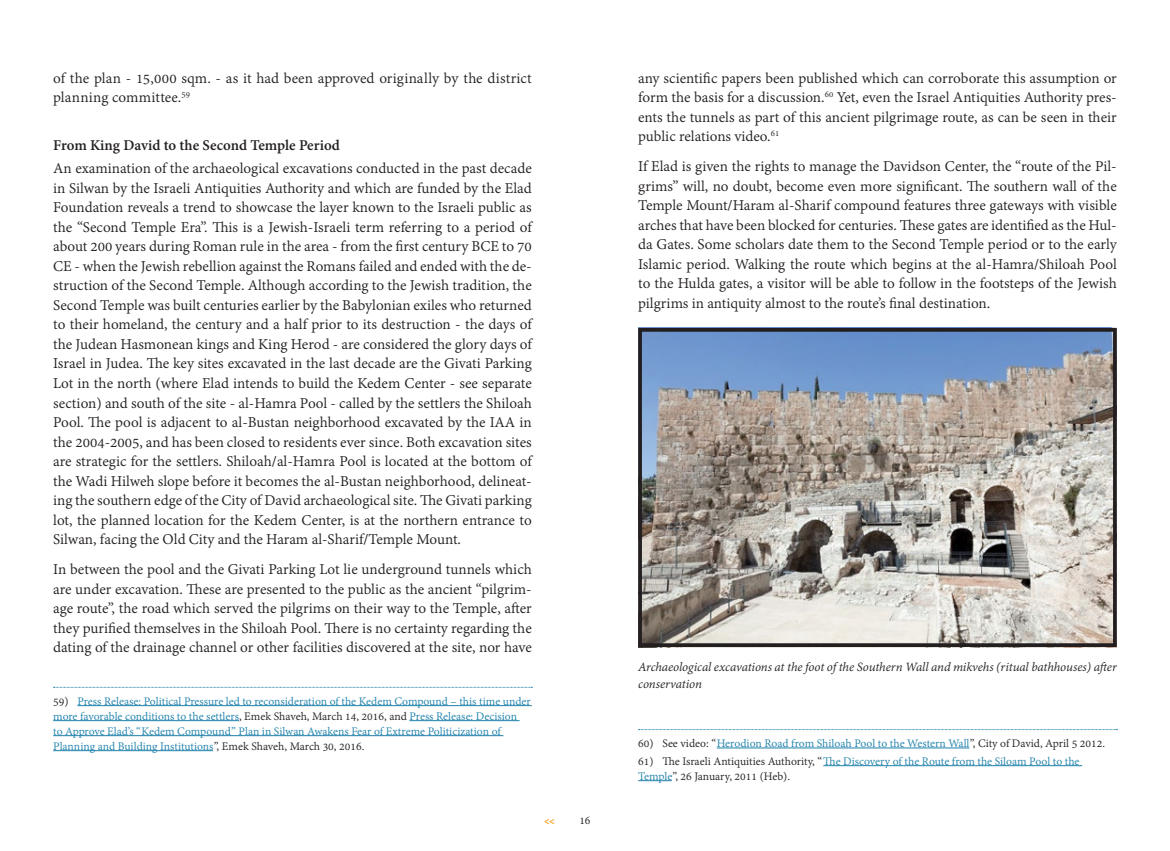
<style>
.page{position:relative;width:1170px;height:851px;background:#fff}
.page>*{position:absolute;margin:0;border:0;box-sizing:border-box;transform-origin:0 0}
.Body{font:16.25px/19.5px "Adobe Devanagari";color:#231f20;text-align:justify}
.Body-2{font:700 16.25px "Adobe Devanagari";color:#231f20}
.Pic_Captions{font:italic 13.75px/16.5px "Adobe Devanagari";letter-spacing:-.005em;color:#231f20}
.Footnotes{font:12.5px/15px "Adobe Devanagari";color:#1e81ab}
.Footnotes-2{font:12.5px/15px "Adobe Devanagari";color:#231f20}
.t1{font:12.5px "Fb Shefa";color:#ed9e18}
.s1{color:#231f20}
.s2{color:#1e81ab}
</style>
<div class="page">
<svg style="left:638px;top:729px;width:479px;height:1px"></svg>
<hr style="left:716px;top:747px;width:253px;height:1px;background:#1e81ab">
<hr style="left:823px;top:765px;width:258px;height:1px;background:#1e81ab">
<hr style="left:638px;top:780px;width:33px;height:1px;background:#1e81ab">
<svg style="left:53px;top:686px;width:479px;height:1px"></svg>
<hr style="left:77px;top:705px;width:454px;height:1px;background:#1e81ab">
<hr style="left:53px;top:720px;width:186px;height:1px;background:#1e81ab">
<hr style="left:409px;top:720px;width:110px;height:1px;background:#1e81ab">
<hr style="left:53px;top:735px;width:450px;height:1px;background:#1e81ab">
<hr style="left:53px;top:750px;width:160px;height:1px;background:#1e81ab">
<img style="left:643px;top:333px;width:468px;height:309px">
<div style="left:638px;top:328px;width:478px;height:319px;border:4px solid #231f20"></div>
<p class="Body" style="left:53px;top:69px;width:480px">of the plan - 15,000 sqm. - as it had been approved originally by the district planning committee.<sup>59</sup></p>
<p class="Body-2" style="left:53px;top:136px;width:288px">From King David to the Second Temple Period</p>
<p class="Body" style="left:53px;top:160px;width:480px">An examination of the archaeological excavations conducted in the past decade in Silwan by the Israeli Antiquities Authority and which are funded by the Elad Foundation reveals a trend to showcase the layer known to the Israeli public as the “Second Temple Era”. This is a Jewish-Israeli term referring to a period of about 200 years during Roman rule in the area - from the first century BCE to 70<br>CE - when the Jewish rebellion against the Romans failed and ended with the de&shy;struction of the Second Temple. Although according to the Jewish tradition, the Second Temple was built centuries earlier by the Babylonian exiles who returned to their homeland, the century and a half prior to its destruction - the days of the Judean Hasmonean kings and King Herod - are considered the glory days of Israel in Judea. The key sites excavated in the last decade are the Givati Parking Lot in the north (where Elad intends to build the Kedem Center - see separate section) and south of the site - al-Hamra Pool - called by the settlers the Shiloah Pool. The pool is adjacent to al-Bustan neighborhood excavated by the IAA in the 2004-2005, and has been closed to residents ever since. Both excavation sites are strategic for the settlers. Shiloah/al-Hamra Pool is located at the bottom of the Wadi Hilweh slope before it becomes the al-Bustan neighborhood, delineat&shy;ing the southern edge of the City of David archaeological site. The Givati parking lot, the planned location for the Kedem Center, is at the northern entrance to Silwan, facing the Old City and the Haram al-Sharif/Temple Mount.</p>
<p class="Body" style="left:53px;top:561px;width:480px">In between the pool and the Givati Parking Lot lie underground tunnels which are under excavation. These are presented to the public as the ancient “pilgrim&shy;age route”, the road which served the pilgrims on their way to the Temple, after they purified themselves in the Shiloah Pool. There is no certainty regarding the dating of the drainage channel or other facilities discovered at the site, nor have</p>
<p class="Footnotes" style="left:53px;top:694px;width:479px"><span class="s1">59)</span> Press Release: Political Pressure led to reconsideration of the Kedem Compound – this time under more favorable conditions to the settlers<span class="s1">, Emek Shaveh, March 14, 2016, and</span> Press Release: Decision<br>to Approve Elad’s “Kedem Compound” Plan in Silwan Awakens Fear of Extreme Politicization of Planning and Building Institutions<span class="s1">”, Emek Shaveh, March 30, 2016.</span></p>
<p class="t1" style="left:544px;top:814px;width:12px">&gt;&gt;</p>
<p class="Footnotes-2" style="left:579px;top:813px;width:12px">16</p>
<p class="Body" style="left:638px;top:69px;width:480px">any scientific papers been published which can corroborate this assumption or form the basis for a discussion.<sup>60</sup> Yet, even the Israel Antiquities Authority pres&shy;ents the tunnels as part of this ancient pilgrimage route, as can be seen in their public relations video.<sup>61</sup></p>
<p class="Body" style="left:638px;top:158px;width:480px">If Elad is given the rights to manage the Davidson Center, the “route of the Pil&shy;grims” will, no doubt, become even more significant. The southern wall of the Temple Mount/Haram al-Sharif compound features three gateways with visible arches that have been blocked for centuries. These gates are identified as the Hul&shy;da Gates. Some scholars date them to the Second Temple period or to the early Islamic period. Walking the route which begins at the al-Hamra/Shiloah Pool to the Hulda gates, a visitor will be able to follow in the footsteps of the Jewish pilgrims in antiquity almost to the route’s final destination.</p>
<p class="Pic_Captions" style="left:638px;top:660px;width:480px">Archaeological excavations at the foot of the Southern Wall and mikvehs (ritual bathhouses) after conservation</p>
<p class="Footnotes" style="left:638px;top:737px;width:468px"><span class="s1">60) See video: “</span>Herodion Road from Shiloah Pool to the Western Wall<span class="s1">”, City of David, April 5 2012.</span></p>
<p class="Footnotes-2" style="left:638px;top:754px;width:443px">61) The Israeli Antiquities Authority, “<span class="s2">The Discovery of the Route from the Siloam Pool to the<br>Temple</span>”, 26 January, 2011 (Heb).</p>
</div>
